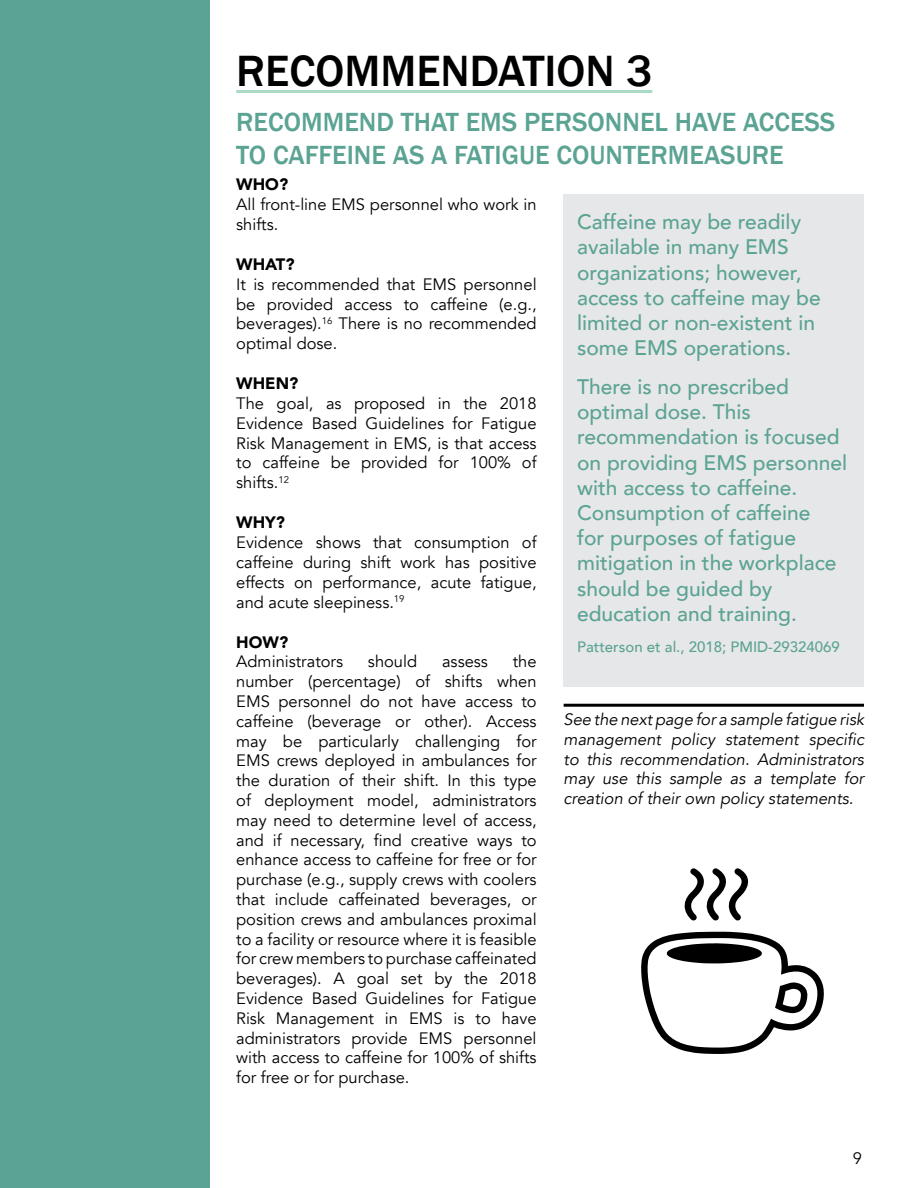
<style>
.page{position:relative;width:918px;height:1188px;background:#fff}
.page>*{position:absolute;margin:0;border:0;box-sizing:border-box;transform-origin:0 0}
.Page_Section_Header{font:500 45px "Franklin Gothic";color:#000}
.Page_Subhead__Recomm{font:500 27px/32.4px "Franklin Gothic";color:#5ba393}
.Emphasis{font:500 21px/25.2px "Avenir";color:#5ba393}
.Body_Text{font:16.5px/19.8px "Avenir";color:#000;text-align:justify}
.See_Next_Page{font:italic 16.5px/19.8px "Avenir";color:#000;text-align:justify}
.Header_1{font:900 16.5px "Avenir";color:#000}
.Emphasis-2{font:500 15px "Avenir";color:#5ba393}
</style>
<div class="page">
<div style="left:0;top:0;width:209px;height:1188px;background:#5ba393"></div>
<hr style="left:236px;top:90px;width:416px;height:3px;background:#abdbc6">
<hr style="left:564px;top:704px;width:300px;height:3px;background:#000">
<div style="left:564px;top:195px;width:300px;height:492px;background:#e6e7e8"></div>
<svg style="left:641px;top:932px;width:183px;height:122px"></svg>
<svg style="left:684px;top:868px;width:65px;height:53px"></svg>
<p class="Page_Section_Header" style="left:236px;top:43px;width:418px">RECOMMENDATION 3</p>
<p class="Page_Subhead__Recomm" style="left:236px;top:107px;width:601px">RECOMMEND THAT EMS PERSONNEL HAVE ACCESS<br>TO CAFFEINE AS A FATIGUE COUNTERMEASURE</p>
<p class="Header_1" style="left:236px;top:170px;width:53px">WHO?</p>
<p class="Body_Text" style="left:236px;top:195px;width:302px">All front-line EMS personnel who work in shifts.</p>
<p class="Header_1" style="left:236px;top:250px;width:60px">WHAT?</p>
<p class="Body_Text" style="left:236px;top:275px;width:302px">It is recommended that EMS personnel be provided access to caffeine (e.g., beverages).<sup>16</sup> There is no recommended optimal dose.</p>
<p class="Header_1" style="left:236px;top:369px;width:64px">WHEN?</p>
<p class="Body_Text" style="left:236px;top:394px;width:302px">The goal, as proposed in the 2018<br>Evidence Based Guidelines for Fatigue Risk Management in EMS, is that access to caffeine be provided for 100% of shifts.<sup>12</sup></p>
<p class="Header_1" style="left:236px;top:508px;width:50px">WHY?</p>
<p class="Body_Text" style="left:236px;top:533px;width:302px">Evidence shows that consumption of caffeine during shift work has positive effects on performance, acute fatigue, and acute sleepiness.<sup>19</sup></p>
<p class="Header_1" style="left:236px;top:628px;width:53px">HOW?</p>
<p class="Body_Text" style="left:236px;top:652px;width:108px">Administrators</p>
<p class="Body_Text" style="left:368px;top:652px;width:51px">should</p>
<p class="Body_Text" style="left:442px;top:652px;width:47px">assess</p>
<p class="Emphasis" style="left:577px;top:208px;width:245px">Caffeine may be readily available in many EMS organizations; however, access to caffeine may be limited or non-existent in some EMS operations.</p>
<p class="Emphasis" style="left:577px;top:373px;width:271px">There is no prescribed optimal dose. This recommendation is focused on providing EMS personnel with access to caffeine.<br>Consumption of caffeine<br>for purposes of fatigue mitigation in the workplace should be guided by education and training.</p>
<p class="Emphasis-2" style="left:577px;top:634px;width:264px">Patterson et al., 2018; PMID-29324069</p>
<p class="Body_Text" style="left:236px;top:652px;width:302px;text-indent:277px">the number (percentage) of shifts when EMS personnel do not have access to caffeine (beverage or other). Access may be particularly challenging for EMS crews deployed in ambulances for the duration of their shift. In this type of deployment model, administrators may need to determine level of access, and if necessary, find creative ways to enhance access to caffeine for free or for purchase (e.g., supply crews with coolers that include caffeinated beverages, or position crews and ambulances proximal to a facility or resource where it is feasible for crew members to purchase caffeinated beverages). A goal set by the 2018<br>Evidence Based Guidelines for Fatigue Risk Management in EMS is to have administrators provide EMS personnel with access to caffeine for 100% of shifts for free or for purchase.</p>
<p class="See_Next_Page" style="left:564px;top:710px;width:302px">See the next page for a sample fatigue risk management policy statement specific to this recommendation. Administrators may use this sample as a template for creation of their own policy statements.</p>
<p class="Body_Text" style="left:853px;top:1149px;width:11px">9</p>
</div>
